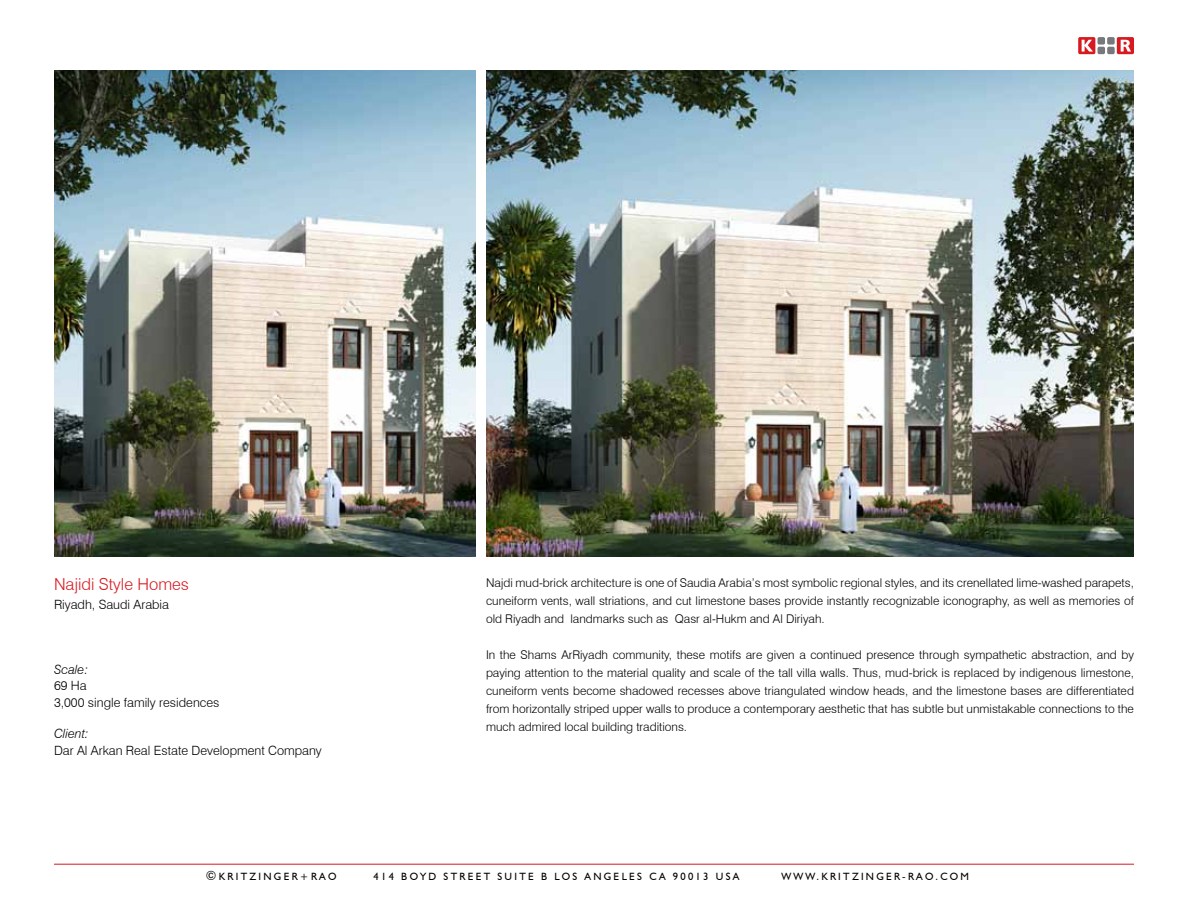
<style>
.page{position:relative;width:1188px;height:918px;background:#fff}
.page>*{position:absolute;margin:0;border:0;box-sizing:border-box;transform-origin:0 0}
.t1{font:300 16.5px "Swiss 721 BT";color:#d71920}
.t2{font:300 12.75px/16.5px "Swiss 721 BT";color:#000}
.t3{font:italic 300 12.75px "Swiss 721 BT";color:#000}
.t4{font:300 12px/18px "Swiss 721 BT";color:#000;text-align:justify}
.t5{font:10.5px "Humanist 521 BT";letter-spacing:.22em;color:#000}
.s1{font-size:12.75px}
</style>
<div class="page">
<hr style="left:54px;top:864px;width:1080px;height:1px;background:#d71920">
<svg style="left:1078px;top:37px;width:17px;height:17px"></svg>
<svg style="left:1117px;top:37px;width:17px;height:17px"></svg>
<svg style="left:1082px;top:40px;width:11px;height:12px"></svg>
<svg style="left:1121px;top:40px;width:10px;height:12px"></svg>
<div style="left:1098px;top:37px;width:7px;height:8px;background:#77787b;border-radius:2px"></div>
<div style="left:1098px;top:47px;width:7px;height:7px;background:#77787b;border-radius:2px"></div>
<div style="left:1107px;top:37px;width:8px;height:8px;background:#77787b;border-radius:2px"></div>
<div style="left:1107px;top:47px;width:8px;height:7px;background:#77787b;border-radius:2px"></div>
<img style="left:486px;top:70px;width:648px;height:486px">
<img style="left:54px;top:70px;width:421px;height:486px">
<h1 class="t1" style="left:54px;top:574px;width:136px">Najidi Style Homes</h1>
<p class="t2" style="left:54px;top:596px;width:117px">Riyadh, Saudi Arabia</p>
<p class="t3" style="left:54px;top:662px;width:36px">Scale:</p>
<p class="t2" style="left:54px;top:677px;width:167px">69 Ha<br>3,000 single family residences</p>
<p class="t3" style="left:54px;top:726px;width:36px">Client:</p>
<p class="t2" style="left:54px;top:742px;width:269px">Dar Al Arkan Real Estate Development Company</p>
<p class="t4" style="left:486px;top:574px;width:649px">Najdi mud-brick architecture is one of Saudia Arabia’s most symbolic regional styles, and its crenellated lime-washed parapets, cuneiform vents, wall striations, and cut limestone bases provide instantly recognizable iconography, as well as memories of old Riyadh and landmarks such as Qasr al-Hukm and Al Diriyah.</p>
<p class="t4" style="left:486px;top:646px;width:649px">In the Shams ArRiyadh community, these motifs are given a continued presence through sympathetic abstraction, and by paying attention to the material quality and scale of the tall villa walls. Thus, mud-brick is replaced by indigenous limestone, cuneiform vents become shadowed recesses above triangulated window heads, and the limestone bases are differentiated from horizontally striped upper walls to produce a contemporary aesthetic that has subtle but unmistakable connections to the much admired local building traditions.</p>
<p class="t5" style="left:206px;top:869px;width:132px"><span class="s1">©</span>KRITZINGER+RAO</p>
<p class="t5" style="left:374px;top:869px;width:367px">414 BOYD STREET SUITE B LOS ANGELES CA 90013 USA</p>
<p class="t5" style="left:781px;top:869px;width:189px">WWW.KRITZINGER-RAO.COM</p>
</div>
